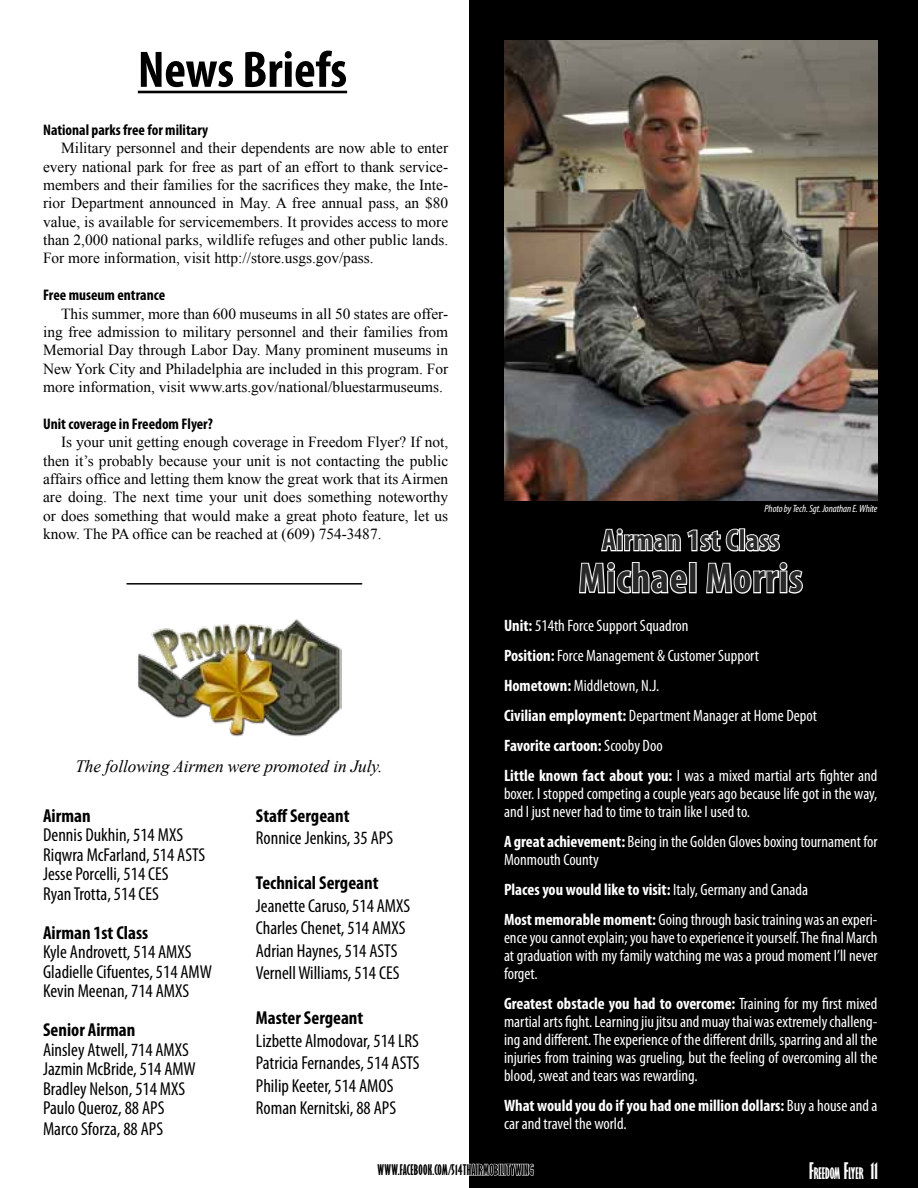
<style>
.page{position:relative;width:918px;height:1188px;background:#fff}
.page>*{position:absolute;margin:0;border:0;box-sizing:border-box;transform-origin:0 0}
.t1{font:700 condensed 51.75px "Myriad Pro";color:#000}
.t2{font:700 condensed 42px "Myriad Pro";color:#292829}
.t3{font:700 condensed 30px "Myriad Pro";color:#292829}
.t4{font:condensed 18.75px/22.5px "Myriad Pro";color:#000}
.t5{font:700 condensed 18.75px "Myriad Pro";color:#000}
.t6{font:italic 17.25px "Times New Roman";letter-spacing:-.005em;color:#000}
.t7{font:condensed 16.5px/18px "Myriad Pro";color:#fff}
.t8{font:700 condensed 16.5px/18px "Myriad Pro";color:#fff}
.t9{font:15.3px/18.3px "Times New Roman";color:#000;text-align:justify}
.t10{font:700 condensed 15.3px "Myriad Pro";color:#000}
.t11{font:700 extra-condensed 14.7px "Gill Sans";color:#fff}
.t12{font:700 extra-condensed 13.5px "Gill Sans";letter-spacing:.02em;color:#000}
.t13{font:italic condensed 10.5px "Myriad Pro";letter-spacing:-.01em;color:#fff}
.s1{font-weight:700}
.s2{font-weight:400}
.s3{font-size:21px}
</style>
<div class="page">
<div style="left:469px;top:0;width:449px;height:1188px;background:#000"></div>
<img style="left:138px;top:618px;width:204px;height:119px">
<hr style="left:127px;top:583px;width:235px;height:2px;background:#000">
<svg style="left:469px;top:1163px;width:65px;height:13px"></svg>
<img style="left:504px;top:40px;width:373px;height:461px">
<svg style="left:579px;top:528px;width:224px;height:66px"></svg>
<hr style="left:138px;top:91px;width:209px;height:2px;background:#000">
<h1 class="t1" style="left:138px;top:37px;width:211px">News Briefs</h1>
<p class="t10" style="left:43px;top:120px;width:167px">National parks free for military</p>
<p class="t9" style="left:43px;top:139px;width:407px;text-indent:18px">Military personnel and their dependents are now able to enter every national park for free as part of an effort to thank service&shy;members and their families for the sacrifices they make, the Inte&shy;rior Department announced in May. A free annual pass, an $80 value, is available for servicemembers. It provides access to more than 2,000 national parks, wildlife refuges and other public lands.<br>For more information, visit http://store.usgs.gov/pass.</p>
<p class="t10" style="left:43px;top:286px;width:124px">Free museum entrance</p>
<p class="t9" style="left:43px;top:304px;width:407px;text-indent:18px">This summer, more than 600 museums in all 50 states are offer&shy;ing free admission to military personnel and their families from Memorial Day through Labor Day. Many prominent museums in New York City and Philadelphia are included in this program. For more information, visit www.arts.gov/national/bluestarmuseums.</p>
<p class="t10" style="left:43px;top:414px;width:171px">Unit coverage in Freedom Flyer?</p>
<p class="t9" style="left:43px;top:433px;width:407px;text-indent:18px">Is your unit getting enough coverage in Freedom Flyer? If not, then it’s probably because your unit is not contacting the public affairs office and letting them know the great work that its Airmen are doing. The next time your unit does something noteworthy or does something that would make a great photo feature, let us know. The PA office can be reached at (609) 754-3487.</p>
<p class="t6" style="left:75px;top:754px;width:308px">The following Airmen were promoted in July.</p>
<p class="t5" style="left:43px;top:804px;width:49px">Airman</p>
<p class="t4" style="left:43px;top:825px;width:164px;line-height:19.5px">Dennis Dukhin, 514 MXS<br>Riqwra McFarland, 514 ASTS<br>Jesse Porcelli, 514 CES<br>Ryan Trotta, 514 CES</p>
<p class="t5" style="left:43px;top:921px;width:107px">Airman 1st Class</p>
<p class="t4" style="left:43px;top:942px;width:170px;line-height:19.5px">Kyle Androvett, 514 AMXS<br>Gladielle Cifuentes, 514 AMW<br>Kevin Meenan, 714 AMXS</p>
<p class="t5" style="left:43px;top:1018px;width:94px">Senior Airman</p>
<p class="t4" style="left:43px;top:1039px;width:154px;line-height:19.8px">Ainsley Atwell, 714 AMXS<br>Jazmin McBride, 514 AMW<br>Bradley Nelson, 514 MXS<br>Paulo Queroz, 88 APS<br>Marco Sforza, 88 APS</p>
<p class="t5" style="left:256px;top:804px;width:95px">Staff Sergeant</p>
<p class="t4" style="left:256px;top:827px;width:139px">Ronnice Jenkins, 35 APS</p>
<p class="t5" style="left:256px;top:871px;width:124px">Technical Sergeant</p>
<p class="t4" style="left:256px;top:894px;width:156px">Jeanette Caruso, 514 AMXS<br>Charles Chenet, 514 AMXS<br>Adrian Haynes, 514 ASTS<br>Vernell Williams, 514 CES</p>
<p class="t5" style="left:256px;top:1006px;width:109px">Master Sergeant</p>
<p class="t4" style="left:256px;top:1029px;width:165px">Lizbette Almodovar, 514 LRS<br>Patricia Fernandes, 514 ASTS<br>Philip Keeter, 514 AMOS<br>Roman Kernitski, 88 APS</p>
<p class="t13" style="left:765px;top:502px;width:114px">Photo by Tech. Sgt. Jonathan E. White</p>
<h3 class="t3" style="left:602px;top:521px;width:179px">Airman 1st Class</h3>
<h2 class="t2" style="left:579px;top:552px;width:225px">Michael Morris</h2>
<p class="t7" style="left:504px;top:610px;width:375px;line-height:30px"><span class="s1">Unit:</span> 514th Force Support Squadron<br><span class="s1">Position:</span> Force Management &amp; Customer Support<br><span class="s1">Hometown:</span> Middletown, N.J.<br><span class="s1">Civilian employment:</span> Department Manager at Home Depot<br><span class="s1">Favorite cartoon:</span> Scooby Doo<br><span class="s1">Little known fact about you:</span> I was a mixed martial arts fighter and</p>
<p class="t7" style="left:504px;top:784px;width:375px">boxer. I stopped competing a couple years ago because life got in the way, and I just never had to time to train like I used to.</p>
<p class="t7" style="left:504px;top:832px;width:375px"><span class="s1">A great achievement:</span> Being in the Golden Gloves boxing tournament for<br>Monmouth County</p>
<p class="t7" style="left:504px;top:874px;width:375px;line-height:30px"><span class="s1">Places you would like to visit:</span> Italy, Germany and Canada<br><span class="s1">Most memorable moment:</span> Going through basic training was an experi-</p>
<p class="t7" style="left:504px;top:928px;width:375px;text-align:justify">ence you cannot explain; you have to experience it yourself. The final March at graduation with my family watching me was a proud moment I’ll never forget.</p>
<p class="t7" style="left:504px;top:994px;width:375px;text-align:justify"><span class="s1">Greatest obstacle you had to overcome:</span> Training for my first mixed martial arts fight. Learning jiu jitsu and muay thai was extremely challeng&shy;ing and different. The experience of the different drills, sparring and all the injuries from training was grueling, but the feeling of overcoming all the blood, sweat and tears was rewarding.</p>
<p class="t8" style="left:504px;top:1096px;width:375px">What would you do if you had one million dollars: <span class="s2">Buy a house and a car and travel the world.</span></p>
<p class="t12" style="left:378px;top:1162px;width:157px">WWW.FACEBOOK.COM/514THAIRMOBILITYWING</p>
<p class="t11" style="left:809px;top:1164px;width:71px"><span class="s3">F</span>REEDOM <span class="s3">F</span>LYER <span class="s3">11</span></p>
</div>
